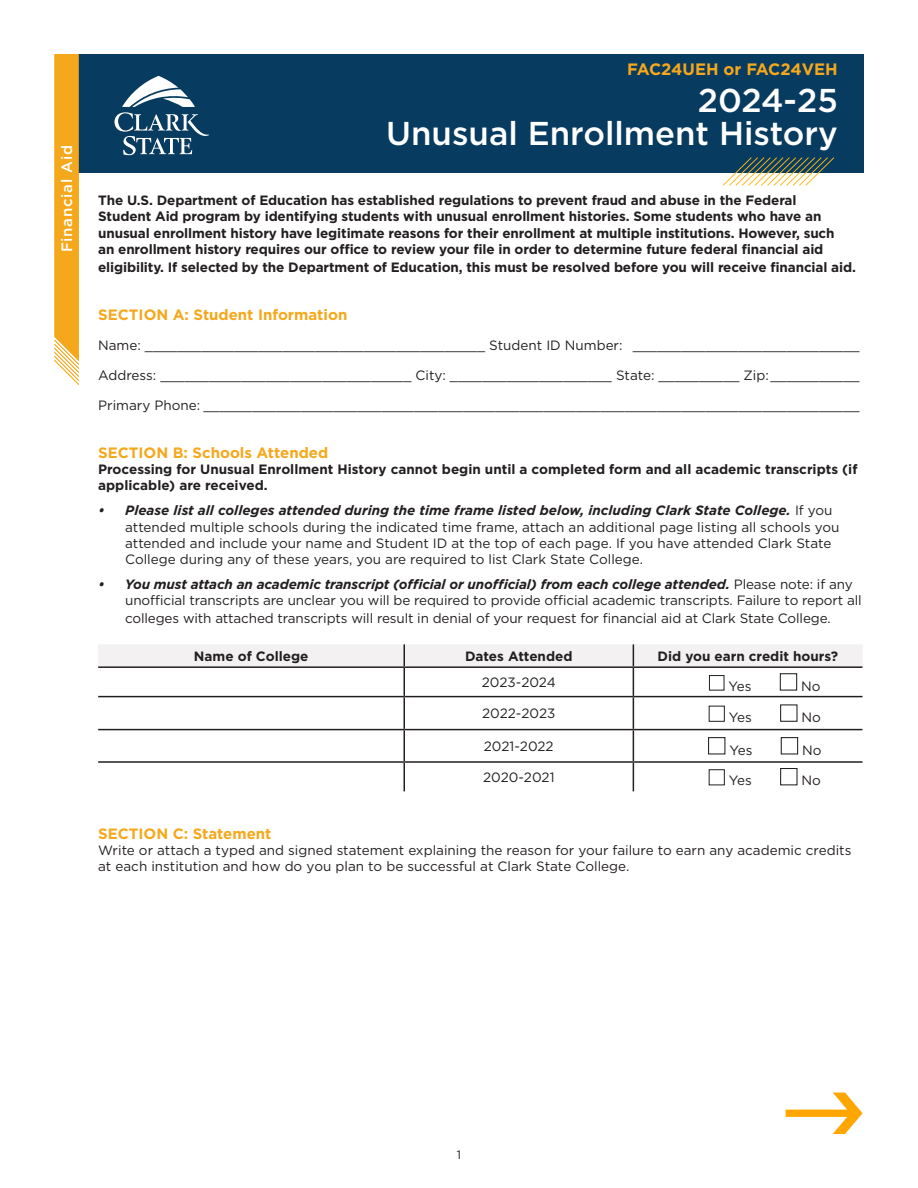
<style>
.page{position:relative;width:918px;height:1188px;background:#fff}
.page>*{position:absolute;margin:0;border:0;box-sizing:border-box;transform-origin:0 0}
.t1{font:500 33px/33px "Gotham";color:#fff;text-align:right}
.t2{font:700 16.5px "Gotham";color:#f5a81c}
.t3{font:700 15px "Gotham";color:#f5a81c}
.t4{font:500 15px "Gotham";letter-spacing:.05em;color:#fff}
.t5{font:13.5px/16.2px "Gotham";color:#231f20}
.t6{font:700 13.5px/16.2px "Gotham";letter-spacing:-.01em;color:#231f20}
.t7{font:12px "Gotham";color:#231f20}
.s1{font-weight:700;font-style:italic}
</style>
<div class="page">
<div style="left:74px;top:54px;width:790px;height:118px;background:#083b60"></div>
<svg style="left:723px;top:157px;width:111px;height:29px"></svg>
<svg style="left:98px;top:644px;width:764px;height:52px"></svg>
<hr style="left:98px;top:696px;width:306px;height:1px;background:#231f20">
<hr style="left:633px;top:696px;width:229px;height:1px;background:#231f20">
<hr style="left:98px;top:729px;width:306px;height:1px;background:#231f20">
<hr style="left:633px;top:729px;width:229px;height:1px;background:#231f20">
<hr style="left:98px;top:761px;width:306px;height:2px;background:#231f20">
<svg style="left:404px;top:763px;width:1px;height:28px"></svg>
<hr style="left:633px;top:761px;width:229px;height:2px;background:#231f20">
<svg style="left:633px;top:763px;width:1px;height:28px"></svg>
<hr style="left:404px;top:696px;width:229px;height:1px;background:#231f20">
<hr style="left:404px;top:697px;width:1px;height:32px;background:#231f20">
<hr style="left:633px;top:697px;width:1px;height:32px;background:#231f20">
<hr style="left:404px;top:729px;width:229px;height:1px;background:#231f20">
<hr style="left:404px;top:730px;width:1px;height:31px;background:#231f20">
<hr style="left:633px;top:730px;width:1px;height:31px;background:#231f20">
<hr style="left:404px;top:761px;width:229px;height:2px;background:#231f20">
<div style="left:709px;top:675px;width:16px;height:16px;border:1px solid #231f20"></div>
<div style="left:780px;top:673px;width:17px;height:18px;border:1px solid #231f20"></div>
<div style="left:709px;top:706px;width:16px;height:16px;border:1px solid #231f20"></div>
<div style="left:780px;top:704px;width:18px;height:18px;border:1px solid #231f20"></div>
<div style="left:708px;top:737px;width:17px;height:18px;border:1px solid #231f20"></div>
<div style="left:781px;top:737px;width:17px;height:18px;border:1px solid #231f20"></div>
<div style="left:709px;top:769px;width:16px;height:16px;border:1px solid #231f20"></div>
<div style="left:780px;top:768px;width:18px;height:17px;border:1px solid #231f20"></div>
<svg style="left:54px;top:54px;width:25px;height:331px;background:#f5ae2e"></svg>
<svg style="left:114px;top:76px;width:95px;height:79px"></svg>
<svg style="left:786px;top:1093px;width:76px;height:41px"></svg>
<p class="t4" style="left:57px;top:252px;width:109px;rotate:-90deg">Financial Aid</p>
<p class="t2" style="left:627px;top:58px;width:212px">FAC24UEH or FAC24VEH</p>
<h1 class="t1" style="left:386px;top:83px;width:453px">2024-25<br>Unusual Enrollment History</h1>
<p class="t6" style="left:98px;top:192px;width:738px">The U.S. Department of Education has established regulations to prevent fraud and abuse in the Federal Student Aid program by identifying students with unusual enrollment histories. Some students who have an unusual enrollment history have legitimate reasons for their enrollment at multiple institutions. However, such an enrollment history requires our office to review your file in order to determine future federal financial aid</p>
<p class="t6" style="left:98px;top:259px;width:759px">eligibility. If selected by the Department of Education, this must be resolved before you will receive financial aid.</p>
<p class="t3" style="left:98px;top:305px;width:251px">SECTION A: Student Information</p>
<p class="t5" style="left:98px;top:337px;width:763px">Name: __________________________________________ Student ID Number: ____________________________</p>
<p class="t5" style="left:98px;top:367px;width:763px">Address: _______________________________ City: ____________________ State: __________ Zip:___________</p>
<p class="t5" style="left:98px;top:397px;width:763px">Primary Phone: _________________________________________________________________________________</p>
<p class="t3" style="left:98px;top:443px;width:231px">SECTION B: Schools Attended</p>
<p class="t6" style="left:98px;top:461px;width:761px">Processing for Unusual Enrollment History cannot begin until a completed form and all academic transcripts (if applicable) are received.</p>
<p class="t5" style="left:125px;top:502px;width:716px;text-indent:-27px"><span class="s1">• Please list all colleges attended during the time frame listed below, including Clark State College.</span> If you attended multiple schools during the indicated time frame, attach an additional page listing all schools you attended and include your name and Student ID at the top of each page. If you have attended Clark State College during any of these years, you are required to list Clark State College.</p>
<p class="t5" style="left:125px;top:576px;width:738px;text-indent:-27px"><span class="s1">• You must attach an academic transcript (official or unofficial) from each college attended.</span> Please note: if any unofficial transcripts are unclear you will be required to provide official academic transcripts. Failure to report all</p>
<p class="t5" style="left:125px;top:610px;width:707px">colleges with attached transcripts will result in denial of your request for financial aid at Clark State College.</p>
<p class="t6" style="left:194px;top:648px;width:116px">Name of College</p>
<p class="t6" style="left:465px;top:648px;width:109px">Dates Attended</p>
<p class="t6" style="left:658px;top:648px;width:182px">Did you earn credit hours?</p>
<p class="t5" style="left:482px;top:674px;width:75px">2023-2024</p>
<p class="t5" style="left:729px;top:677px;width:24px">Yes</p>
<p class="t5" style="left:801px;top:677px;width:21px">No</p>
<p class="t5" style="left:482px;top:705px;width:75px">2022-2023</p>
<p class="t5" style="left:729px;top:709px;width:24px">Yes</p>
<p class="t5" style="left:802px;top:709px;width:21px">No</p>
<p class="t5" style="left:484px;top:738px;width:71px">2021-2022</p>
<p class="t5" style="left:729px;top:741px;width:24px">Yes</p>
<p class="t5" style="left:802px;top:741px;width:21px">No</p>
<p class="t5" style="left:483px;top:769px;width:73px">2020-2021</p>
<p class="t5" style="left:729px;top:772px;width:24px">Yes</p>
<p class="t5" style="left:802px;top:772px;width:21px">No</p>
<p class="t3" style="left:98px;top:823px;width:175px">SECTION C: Statement</p>
<p class="t5" style="left:98px;top:842px;width:755px">Write or attach a typed and signed statement explaining the reason for your failure to earn any academic credits at each institution and how do you plan to be successful at Clark State College.</p>
<p class="t7" style="left:457px;top:1147px;width:6px">1</p>
</div>
